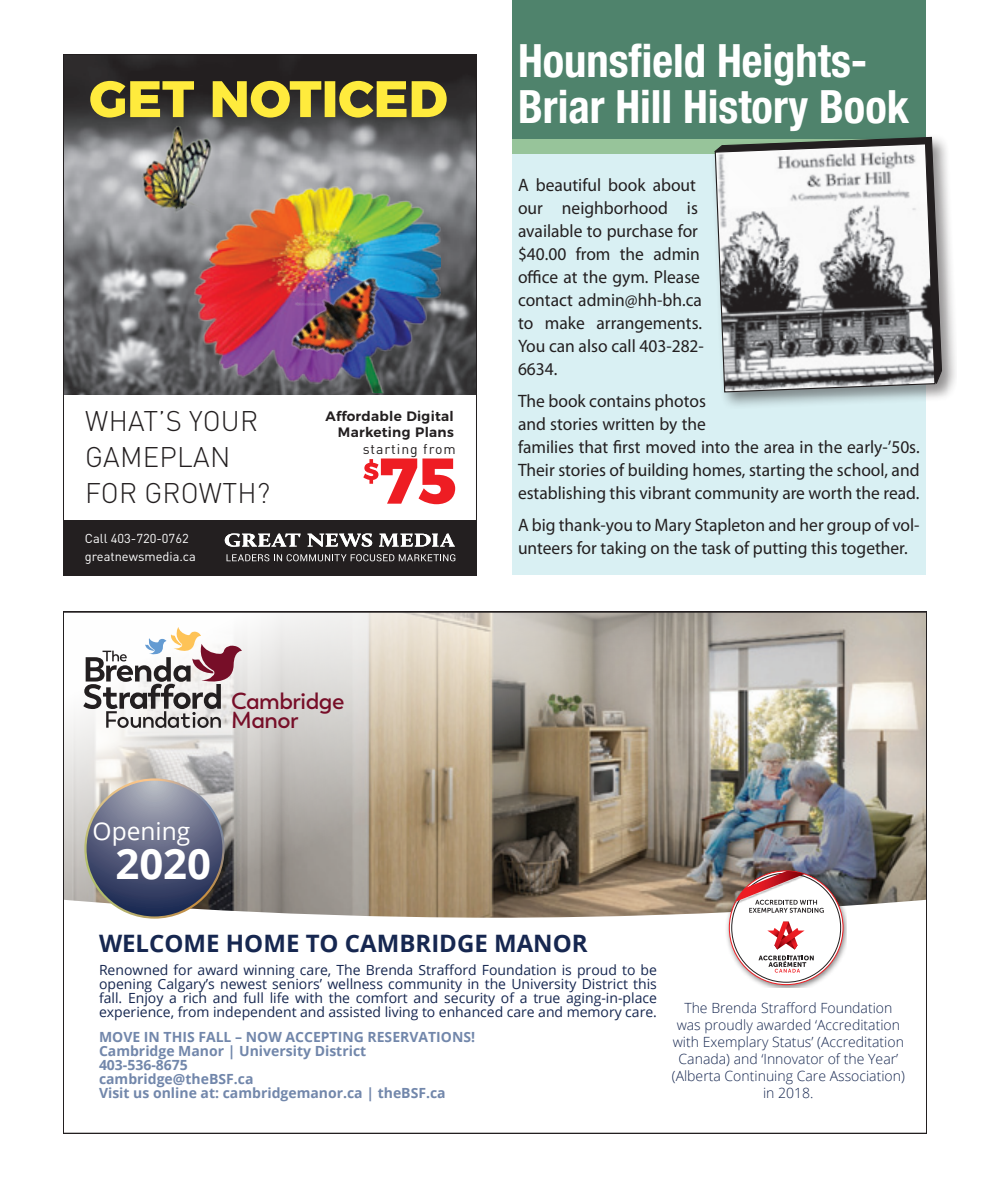
<style>
.page{position:relative;width:990px;height:1188px;background:#fff}
.page>*{position:absolute;margin:0;border:0;box-sizing:border-box;transform-origin:0 0}
.t1{font:700 condensed 46px/46px "Helvetica Neue LT Std";color:#fff}
.t2{font:700 42px "Open Sans";color:#fff}
.t3{font:300 28px/36px "DIN Pro";letter-spacing:.01em;color:#231f20}
.t4{font:24.6px "Open Sans";color:#fff}
.t5{font:700 24px "Open Sans";color:#162750}
.t6{font:600 23.2px/18.6px "Trenda";letter-spacing:-.02em;color:#770e28}
.Body_text{font:18px/23px "Myriad Pro";color:#231f20}
.t7{font:14px/14px "Open Sans";color:#162750;text-align:justify}
.t8{font:300 14px/16.8px "Open Sans";color:#162750;text-align:center}
.t9{font:700 14px/14px "Open Sans";color:#7287ab}
.t10{font:14px "DIN Pro";letter-spacing:.07em;color:#231f20}
.t11{font:600 13.6px/16.4px "Montserrat";letter-spacing:.02em;color:#231f20;text-align:right}
.t12{font:12.8px/18px "DIN Pro";color:#fff}
</style>
<div class="page">
<div style="left:512px;top:0;width:414px;height:575px;background:#d9f0f3"></div>
<div style="left:512px;top:0;width:414px;height:147px;background:#4f836c"></div>
<div style="left:512px;top:139px;width:414px;height:14px;background:#97c49a"></div>
<div style="left:709px;top:132px;width:248px;height:277px;background:#231f20;opacity:.5"></div>
<svg style="left:714px;top:136px;width:229px;height:249px"></svg>
<svg style="left:714px;top:143px;width:222px;height:250px;background:#aaabac"></svg>
<div style="left:63px;top:520px;width:414px;height:56px;background:#231f20"></div>
<svg style="left:227px;top:554px;width:228px;height:7px"></svg>
<svg style="left:225px;top:533px;width:76px;height:14px"></svg>
<svg style="left:307px;top:533px;width:65px;height:14px"></svg>
<svg style="left:379px;top:534px;width:76px;height:13px"></svg>
<img style="left:65px;top:56px;width:410px;height:338px">
<svg style="left:363px;top:459px;width:92px;height:45px"></svg>
<svg style="left:90px;top:81px;width:357px;height:37px;background:#a29636"></svg>
<img style="left:194px;top:161px;width:247px;height:233px">
<img style="left:137px;top:121px;width:93px;height:99px">
<img style="left:268px;top:257px;width:139px;height:126px">
<img style="left:66px;top:615px;width:858px;height:285px">
<svg style="left:68px;top:900px;width:855px;height:44px"></svg>
<svg style="left:83px;top:627px;width:159px;height:101px"></svg>
<svg style="left:84px;top:778px;width:141px;height:141px"></svg>
<svg style="left:87px;top:781px;width:135px;height:135px;background:#5e6481"></svg>
<img style="left:726px;top:868px;width:120px;height:120px">
<div style="left:729px;top:871px;width:114px;height:114px;background:#fff;border-radius:50%"></div>
<svg style="left:767px;top:922px;width:38px;height:28px"></svg>
<svg style="left:759px;top:956px;width:55px;height:17px"></svg>
<img style="left:726px;top:868px;width:90px;height:46px">
<svg style="left:736px;top:871px;width:88px;height:42px"></svg>
<p class="t3" style="left:85px;top:402px;width:186px">WHAT’S YOUR<br>GAMEPLAN<br>FOR GROWTH?</p>
<p class="t12" style="left:85px;top:529px;width:112px">Call 403-720-0762 greatnewsmedia.ca</p>
<p class="t11" style="left:325px;top:407px;width:130px">Affordable Digital<br>Marketing Plans</p>
<p class="t10" style="left:363px;top:439px;width:95px">starting from</p>
<p class="t6" style="left:231px;top:692px;width:115px">Cambridge<br>Manor</p>
<p class="t4" style="left:93px;top:815px;width:99px">Opening</p>
<p class="t2" style="left:115px;top:834px;width:97px">2020</p>
<p class="t1" style="left:518px;top:37px;width:393px">Hounsfield Heights-<br>Briar Hill History Book</p>
<p class="Body_text" style="left:518px;top:173px;width:187px">A beautiful book about our neighborhood is available to purchase for $40.00 from the admin office at the gym. Please contact admin@hh-bh.ca to make arrangements.<br>You can also call 403-282-<br>6634.</p>
<p class="Body_text" style="left:518px;top:389px;width:403px">The book contains photos<br>and stories written by the<br>families that first moved into the area in the early-’50s.<br>Their stories of building homes, starting the school, and establishing this vibrant community are worth the read.</p>
<p class="Body_text" style="left:518px;top:513px;width:403px">A big thank-you to Mary Stapleton and her group of vol&shy;unteers for taking on the task of putting this together.</p>
<p class="t5" style="left:99px;top:926px;width:490px">WELCOME HOME TO CAMBRIDGE MANOR</p>
<p class="t7" style="left:99px;top:963px;width:560px">Renowned for award winning care, The Brenda Strafford Foundation is proud to be opening Calgary’s newest seniors’ wellness community in the University District this fall. Enjoy a rich and full life with the comfort and security of a true aging-in-place experience, from independent and assisted living to enhanced care and memory care.</p>
<p class="t9" style="left:99px;top:1029px;width:378px">MOVE IN THIS FALL – NOW ACCEPTING RESERVATIONS!<br>Cambridge Manor | University District<br>403-536-8675<br>cambridge@theBSF.ca<br>Visit us online at: cambridgemanor.ca | theBSF.ca</p>
<p class="t8" style="left:672px;top:1000px;width:235px">The Brenda Strafford Foundation was proudly awarded ‘Accreditation with Exemplary Status’ (Accreditation<br>Canada) and ‘Innovator of the Year’ (Alberta Continuing Care Association) in 2018.</p>
</div>
